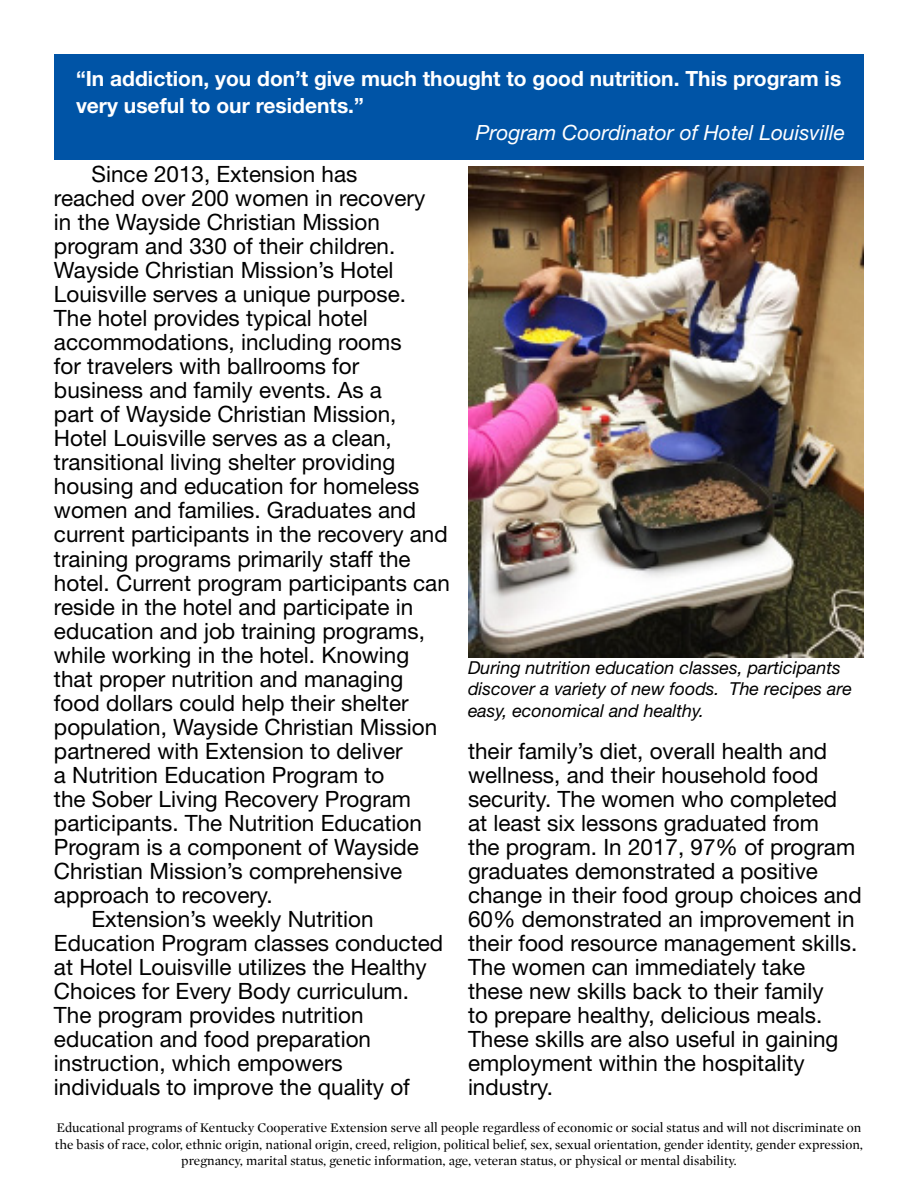
<style>
.page{position:relative;width:918px;height:1188px;background:#fff}
.page>*{position:absolute;margin:0;border:0;box-sizing:border-box;transform-origin:0 0}
.t1{font:22.5px/24px "Helvetica Neue LT Std";color:#000}
.t2{font:700 21px/27px "Helvetica Neue LT Std";color:#fff}
.t3{font:italic 21px "Helvetica Neue LT Std";color:#fff}
.t4{font:italic 17.85px/21.1px "Helvetica Neue LT Std";color:#000}
.t5{font:13.5px/16.2px "Mercury Display";color:#000;text-align:center}
</style>
<div class="page">
<div style="left:54px;top:54px;width:810px;height:106px;background:#0054a6"></div>
<img style="left:468px;top:166px;width:396px;height:491px">
<p class="t2" style="left:76px;top:65px;width:767px">“In addiction, you don’t give much thought to good nutrition. This program is very useful to our residents.”</p>
<p class="t3" style="left:476px;top:120px;width:371px">Program Coordinator of Hotel Louisville</p>
<p class="t1" style="left:92px;top:162px;width:267px">Since 2013, Extension has</p>
<p class="t1" style="left:54px;top:186px;width:373px">reached over 200 women in recovery</p>
<p class="t1" style="left:54px;top:210px;width:327px">in the Wayside Christian Mission</p>
<p class="t1" style="left:54px;top:234px;width:343px">program and 330 of their children.</p>
<p class="t1" style="left:54px;top:258px;width:341px">Wayside Christian Mission’s Hotel</p>
<p class="t1" style="left:54px;top:282px;width:354px">Louisville serves a unique purpose.</p>
<p class="t1" style="left:54px;top:306px;width:315px">The hotel provides typical hotel</p>
<p class="t1" style="left:54px;top:330px;width:349px">accommodations, including rooms</p>
<p class="t1" style="left:54px;top:354px;width:307px">for travelers with ballrooms for</p>
<p class="t1" style="left:54px;top:378px;width:330px">business and family events. As a</p>
<p class="t1" style="left:54px;top:402px;width:344px">part of Wayside Christian Mission,</p>
<p class="t1" style="left:54px;top:426px;width:339px">Hotel Louisville serves as a clean,</p>
<p class="t1" style="left:54px;top:450px;width:343px">transitional living shelter providing</p>
<p class="t1" style="left:54px;top:474px;width:367px">housing and education for homeless</p>
<p class="t1" style="left:54px;top:498px;width:364px">women and families. Graduates and</p>
<p class="t1" style="left:54px;top:522px;width:395px">current participants in the recovery and</p>
<p class="t1" style="left:54px;top:546px;width:358px">training programs primarily staff the</p>
<p class="t1" style="left:54px;top:570px;width:397px">hotel. Current program participants can</p>
<p class="t1" style="left:54px;top:594px;width:361px">reside in the hotel and participate in</p>
<p class="t1" style="left:54px;top:618px;width:372px">education and job training programs,</p>
<p class="t1" style="left:54px;top:642px;width:357px">while working in the hotel. Knowing</p>
<p class="t1" style="left:54px;top:666px;width:351px">that proper nutrition and managing</p>
<p class="t1" style="left:54px;top:690px;width:356px">food dollars could help their shelter</p>
<p class="t1" style="left:54px;top:714px;width:385px">population, Wayside Christian Mission</p>
<p class="t1" style="left:54px;top:738px;width:350px">partnered with Extension to deliver</p>
<p class="t1" style="left:54px;top:762px;width:332px">a Nutrition Education Program to</p>
<p class="t1" style="left:54px;top:786px;width:359px">the Sober Living Recovery Program</p>
<p class="t1" style="left:54px;top:810px;width:369px">participants. The Nutrition Education</p>
<p class="t1" style="left:54px;top:834px;width:367px">Program is a component of Wayside</p>
<p class="t1" style="left:54px;top:858px;width:350px">Christian Mission’s comprehensive</p>
<p class="t1" style="left:54px;top:882px;width:220px">approach to recovery.</p>
<p class="t1" style="left:92px;top:906px;width:284px">Extension’s weekly Nutrition</p>
<p class="t1" style="left:54px;top:930px;width:391px">Education Program classes conducted</p>
<p class="t1" style="left:54px;top:954px;width:374px">at Hotel Louisville utilizes the Healthy</p>
<p class="t1" style="left:54px;top:978px;width:357px">Choices for Every Body curriculum.</p>
<p class="t1" style="left:54px;top:1002px;width:311px">The program provides nutrition</p>
<p class="t1" style="left:54px;top:1026px;width:319px">education and food preparation</p>
<p class="t1" style="left:54px;top:1050px;width:290px">instruction, which empowers</p>
<p class="t1" style="left:54px;top:1074px;width:357px">individuals to improve the quality of</p>
<p class="t4" style="left:468px;top:657px;width:386px">During nutrition education classes, participants discover a variety of new foods. The recipes are easy, economical and healthy.</p>
<p class="t1" style="left:468px;top:738px;width:395px">their family’s diet, overall health and wellness, and their household food security. The women who completed at least six lessons graduated from<br>the program. In 2017, 97% of program graduates demonstrated a positive change in their food group choices and 60% demonstrated an improvement in their food resource management skills.<br>The women can immediately take these new skills back to their family<br>to prepare healthy, delicious meals.<br>These skills are also useful in gaining employment within the hospitality industry.</p>
<p class="t5" style="left:55px;top:1119px;width:810px">Educational programs of Kentucky Cooperative Extension serve all people regardless of economic or social status and will not discriminate on the basis of race, color, ethnic origin, national origin, creed, religion, political belief, sex, sexual orientation, gender identity, gender expression, pregnancy, marital status, genetic information, age, veteran status, or physical or mental disability.</p>
</div>
